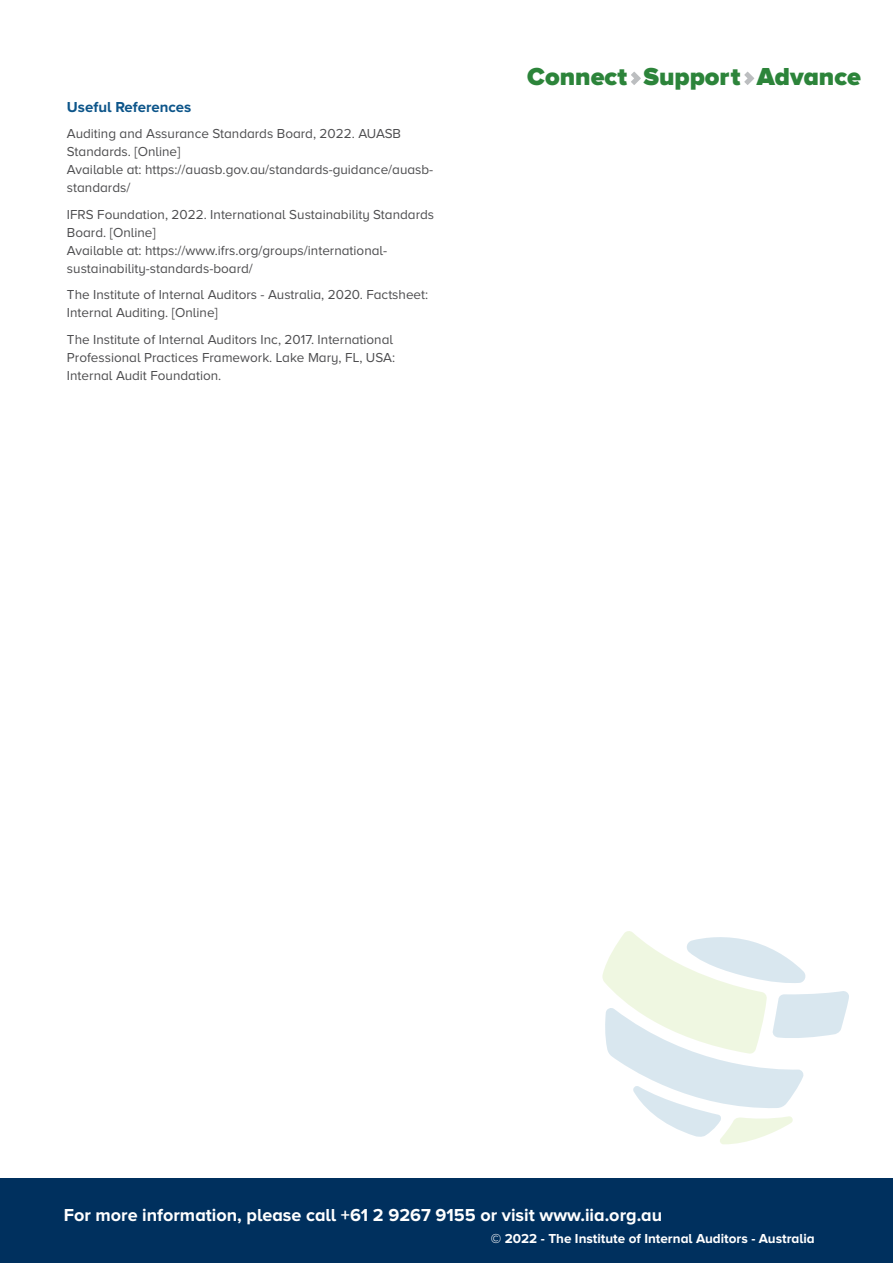
<style>
.page{position:relative;width:893px;height:1263px;background:#fff}
.page>*{position:absolute;margin:0;border:0;box-sizing:border-box;transform-origin:0 0}
.t1{font:900 25.5px "Proxima Nova A";color:#2c843a}
.t2{font:700 18px "Proxima Nova A";color:#fff}
.t3{font:700 15px "Proxima Nova A";color:#0d558a}
.t4{font:13.5px/18px "Proxima Nova A";color:#4d4d4f}
.t5{font:700 13.5px "Proxima Nova A";color:#fff}
</style>
<div class="page">
<div style="left:0;top:1178px;width:893px;height:85px;background:#00305e"></div>
<svg style="left:631px;top:72px;width:10px;height:13px"></svg>
<svg style="left:744px;top:72px;width:10px;height:13px"></svg>
<svg style="left:602px;top:931px;width:247px;height:213px"></svg>
<p class="t3" style="left:67px;top:98px;width:126px">Useful References</p>
<p class="t4" style="left:67px;top:125px;width:368px">Auditing and Assurance Standards Board, 2022. AUASB Standards. [Online]<br>Available at: https://auasb.gov.au/standards-guidance/auasb&shy;standards/</p>
<p class="t4" style="left:67px;top:205px;width:369px">IFRS Foundation, 2022. International Sustainability Standards Board. [Online]<br>Available at: https://www.ifrs.org/groups/international&shy;sustainability-standards-board/</p>
<p class="t4" style="left:67px;top:286px;width:363px">The Institute of Internal Auditors - Australia, 2020. Factsheet:<br>Internal Auditing. [Online]</p>
<p class="t4" style="left:67px;top:330px;width:330px">The Institute of Internal Auditors Inc, 2017. International<br>Professional Practices Framework. Lake Mary, FL, USA:<br>Internal Audit Foundation.</p>
<h1 class="t1" style="left:527px;top:62px;width:335px">Connect Support Advance</h1>
<h2 class="t2" style="left:64px;top:1204px;width:600px">For more information, please call +61 2 9267 9155 or visit www.iia.org.au</h2>
<p class="t5" style="left:491px;top:1230px;width:326px">© 2022 - The Institute of Internal Auditors - Australia</p>
</div>
